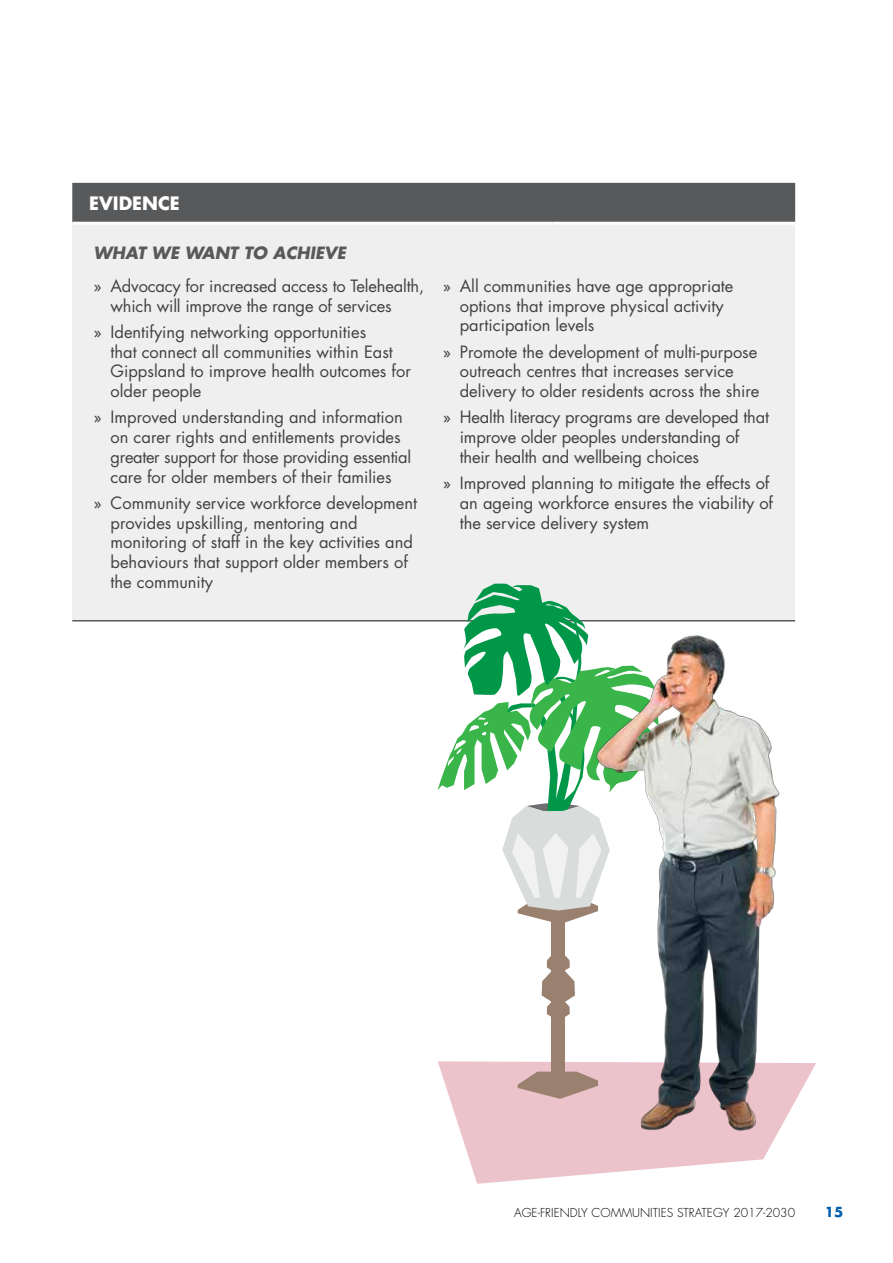
<style>
.page{position:relative;width:893px;height:1263px;background:#fff}
.page>*{position:absolute;margin:0;border:0;box-sizing:border-box;transform-origin:0 0}
.t1{font:700 18px "Futura Std";color:#fff}
.t2{font:16.5px/19.8px "Futura Std";color:#414042}
.t3{font:italic 700 16.5px "Futura";color:#58595b}
.t4{font:700 13.5px "Futura Std";color:#005fae}
.t5{font:300 12px "Futura";color:#000}
</style>
<div class="page">
<div style="left:72px;top:183px;width:723px;height:39px;background:#58595b"></div>
<div style="left:72px;top:223px;width:723px;height:398px;background:#efeff0"></div>
<hr style="left:72px;top:620px;width:481px;height:1px;background:#58595b">
<hr style="left:553px;top:620px;width:242px;height:1px;background:#58595b">
<hr style="left:72px;top:222px;width:481px;height:3px;background:#fff">
<hr style="left:553px;top:222px;width:242px;height:3px;background:#fff">
<svg style="left:438px;top:1061px;width:378px;height:123px;fill:#ecc3ca"></svg>
<div style="left:552px;top:913px;width:13px;height:164px;background:#9a806f"></div>
<svg style="left:518px;top:1071px;width:62px;height:28px;background:#af9187"></svg>
<svg style="left:542px;top:955px;width:10px;height:62px"></svg>
<svg style="left:565px;top:955px;width:10px;height:62px"></svg>
<svg style="left:438px;top:583px;width:223px;height:341px"></svg>
<img style="left:580px;top:626px;width:212px;height:517px">
<p class="t1" style="left:89px;top:192px;width:92px">EVIDENCE</p>
<p class="t3" style="left:94px;top:242px;width:254px">WHAT WE WANT TO ACHIEVE</p>
<p class="t2" style="left:111px;top:276px;width:315px;text-indent:-17px">» Advocacy for increased access to Telehealth, which will improve the range of services</p>
<p class="t2" style="left:111px;top:322px;width:302px;text-indent:-17px">» Identifying networking opportunities<br>that connect all communities within East Gippsland to improve health outcomes for older people</p>
<p class="t2" style="left:111px;top:407px;width:302px;text-indent:-17px">» Improved understanding and information on carer rights and entitlements provides greater support for those providing essential care for older members of their families</p>
<p class="t2" style="left:111px;top:493px;width:308px;text-indent:-17px">» Community service workforce development provides upskilling, mentoring and monitoring of staff in the key activities and behaviours that support older members of the community</p>
<p class="t2" style="left:460px;top:276px;width:275px;text-indent:-17px">» All communities have age appropriate options that improve physical activity participation levels</p>
<p class="t2" style="left:460px;top:342px;width:301px;text-indent:-17px">» Promote the development of multi-purpose outreach centres that increases service delivery to older residents across the shire</p>
<p class="t2" style="left:460px;top:407px;width:311px;text-indent:-17px">» Health literacy programs are developed that improve older peoples understanding of their health and wellbeing choices</p>
<p class="t2" style="left:460px;top:473px;width:315px;text-indent:-17px">» Improved planning to mitigate the effects of an ageing workforce ensures the viability of the service delivery system</p>
<p class="t5" style="left:514px;top:1205px;width:283px">AGE-FRIENDLY COMMUNITIES STRATEGY 2017-2030</p>
<p class="t4" style="left:825px;top:1203px;width:20px">15</p>
</div>
